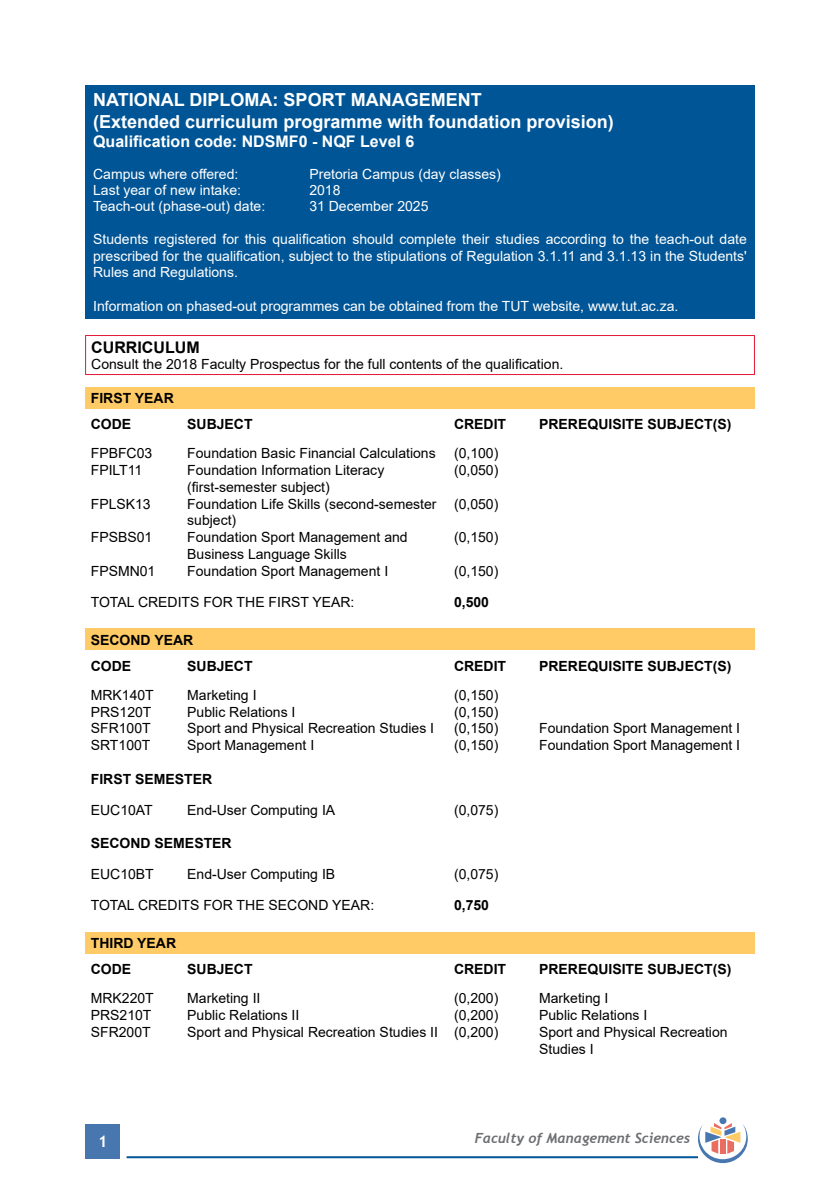
<style>
.page{position:relative;width:840px;height:1191px;background:#fff}
.page>*{position:absolute;margin:0;border:0;box-sizing:border-box;transform-origin:0 0}
.t1{font:700 18px/21.6px "Arial";color:#fff}
.t2{font:700 16px "Arial";color:#fff}
.t3{font:700 16px "Arial";color:#000}
.t4{font:700 16px "Trebuchet MS";color:#fff}
.t5{font:14px/16.8px "Arial";color:#000}
.t6{font:14px/16.8px "Arial";color:#fff;text-align:justify}
.t7{font:700 14px/26.4px "Arial";color:#000}
.t8{font:italic 700 14px "Trebuchet";color:#6d6e71}
</style>
<div class="page">
<div style="left:86px;top:1124px;width:34px;height:34px;background:#4777ae"></div>
<hr style="left:126px;top:1156px;width:571px;height:2px;background:#005596">
<div style="left:719px;top:1117px;width:7px;height:7px;background:#4777ae;border-radius:50%"></div>
<svg style="left:697px;top:1123px;width:50px;height:40px"></svg>
<div style="left:85px;top:85px;width:669px;height:234px;background:#005596"></div>
<hr style="left:85px;top:335px;width:669px;height:1px;background:#e31837">
<hr style="left:85px;top:336px;width:1px;height:38px;background:#e31837">
<hr style="left:753px;top:336px;width:1px;height:38px;background:#e31837">
<hr style="left:85px;top:374px;width:669px;height:1px;background:#e31837">
<div style="left:85px;top:387px;width:669px;height:21px;background:#ffcb66"></div>
<div style="left:85px;top:628px;width:669px;height:22px;background:#ffcb66"></div>
<div style="left:85px;top:932px;width:669px;height:21px;background:#ffcb66"></div>
<p class="t1" style="left:93px;top:89px;width:522px">NATIONAL DIPLOMA: SPORT MANAGEMENT<br>(Extended curriculum programme with foundation provision)</p>
<p class="t2" style="left:93px;top:130px;width:322px">Qualification code: NDSMF0 - NQF Level 6</p>
<p class="t6" style="left:93px;top:166px;width:147px">Campus where offered:</p>
<p class="t6" style="left:309px;top:166px;width:193px">Pretoria Campus (day classes)</p>
<p class="t6" style="left:93px;top:182px;width:149px">Last year of new intake:</p>
<p class="t6" style="left:309px;top:182px;width:33px">2018</p>
<p class="t6" style="left:93px;top:198px;width:173px">Teach-out (phase-out) date:</p>
<p class="t6" style="left:309px;top:198px;width:121px">31 December 2025</p>
<p class="t6" style="left:93px;top:230px;width:655px">Students registered for this qualification should complete their studies according to the teach-out date prescribed for the qualification, subject to the stipulations of Regulation 3.1.11 and 3.1.13 in the Students' Rules and Regulations.</p>
<p class="t6" style="left:93px;top:298px;width:586px">Information on phased-out programmes can be obtained from the TUT website, www.tut.ac.za.</p>
<p class="t3" style="left:91px;top:336px;width:110px">CURRICULUM</p>
<p class="t5" style="left:91px;top:355px;width:473px">Consult the 2018 Faculty Prospectus for the full contents of the qualification.</p>
<p class="t7" style="left:91px;top:385px;width:84px">FIRST YEAR<br>CODE</p>
<p class="t7" style="left:187px;top:411px;width:67px">SUBJECT</p>
<p class="t7" style="left:454px;top:411px;width:54px">CREDIT</p>
<p class="t7" style="left:539px;top:411px;width:194px">PREREQUISITE SUBJECT(S)</p>
<p class="t5" style="left:91px;top:445px;width:63px">FPBFC03</p>
<p class="t5" style="left:187px;top:445px;width:250px">Foundation Basic Financial Calculations</p>
<p class="t5" style="left:454px;top:445px;width:46px">(0,100)</p>
<p class="t5" style="left:91px;top:461px;width:53px">FPILT11</p>
<p class="t5" style="left:187px;top:461px;width:198px">Foundation Information Literacy</p>
<p class="t5" style="left:454px;top:461px;width:46px">(0,050)</p>
<p class="t5" style="left:187px;top:478px;width:144px">(first-semester subject)</p>
<p class="t5" style="left:91px;top:495px;width:61px">FPLSK13</p>
<p class="t5" style="left:187px;top:495px;width:312px">Foundation Life Skills (second-semester (0,050) subject)</p>
<p class="t5" style="left:91px;top:529px;width:63px">FPSBS01</p>
<p class="t5" style="left:187px;top:529px;width:222px">Foundation Sport Management and</p>
<p class="t5" style="left:454px;top:529px;width:46px">(0,150)</p>
<p class="t5" style="left:187px;top:545px;width:161px">Business Language Skills</p>
<p class="t5" style="left:91px;top:562px;width:66px">FPSMN01</p>
<p class="t5" style="left:187px;top:562px;width:202px">Foundation Sport Management I</p>
<p class="t5" style="left:454px;top:562px;width:46px">(0,150)</p>
<p class="t5" style="left:91px;top:593px;width:265px">TOTAL CREDITS FOR THE FIRST YEAR:</p>
<p class="t7" style="left:454px;top:588px;width:37px">0,500</p>
<p class="t7" style="left:91px;top:626px;width:104px">SECOND YEAR<br>CODE</p>
<p class="t7" style="left:187px;top:653px;width:67px">SUBJECT</p>
<p class="t7" style="left:454px;top:653px;width:54px">CREDIT</p>
<p class="t7" style="left:539px;top:653px;width:194px">PREREQUISITE SUBJECT(S)</p>
<p class="t5" style="left:91px;top:686px;width:65px">MRK140T</p>
<p class="t5" style="left:187px;top:686px;width:71px">Marketing I</p>
<p class="t5" style="left:454px;top:686px;width:46px">(0,150)</p>
<p class="t5" style="left:91px;top:703px;width:62px">PRS120T</p>
<p class="t5" style="left:187px;top:703px;width:110px">Public Relations I</p>
<p class="t5" style="left:454px;top:703px;width:46px">(0,150)</p>
<p class="t5" style="left:91px;top:720px;width:61px">SFR100T</p>
<p class="t5" style="left:187px;top:720px;width:248px">Sport and Physical Recreation Studies I</p>
<p class="t5" style="left:454px;top:720px;width:46px">(0,150)</p>
<p class="t5" style="left:539px;top:720px;width:202px">Foundation Sport Management I</p>
<p class="t5" style="left:91px;top:737px;width:61px">SRT100T</p>
<p class="t5" style="left:187px;top:737px;width:128px">Sport Management I</p>
<p class="t5" style="left:454px;top:737px;width:46px">(0,150)</p>
<p class="t5" style="left:539px;top:737px;width:202px">Foundation Sport Management I</p>
<p class="t7" style="left:91px;top:766px;width:123px">FIRST SEMESTER</p>
<p class="t5" style="left:91px;top:801px;width:63px">EUC10AT</p>
<p class="t5" style="left:187px;top:801px;width:149px">End-User Computing IA</p>
<p class="t5" style="left:454px;top:801px;width:46px">(0,075)</p>
<p class="t7" style="left:91px;top:830px;width:142px">SECOND SEMESTER</p>
<p class="t5" style="left:91px;top:865px;width:65px">EUC10BT</p>
<p class="t5" style="left:187px;top:865px;width:149px">End-User Computing IB</p>
<p class="t5" style="left:454px;top:865px;width:46px">(0,075)</p>
<p class="t5" style="left:91px;top:896px;width:285px">TOTAL CREDITS FOR THE SECOND YEAR:</p>
<p class="t7" style="left:454px;top:892px;width:37px">0,750</p>
<p class="t7" style="left:91px;top:929px;width:87px">THIRD YEAR<br>CODE</p>
<p class="t7" style="left:187px;top:956px;width:67px">SUBJECT</p>
<p class="t7" style="left:454px;top:956px;width:54px">CREDIT</p>
<p class="t7" style="left:539px;top:956px;width:194px">PREREQUISITE SUBJECT(S)</p>
<p class="t5" style="left:91px;top:989px;width:65px">MRK220T</p>
<p class="t5" style="left:187px;top:989px;width:75px">Marketing II</p>
<p class="t5" style="left:454px;top:989px;width:46px">(0,200)</p>
<p class="t5" style="left:539px;top:989px;width:71px">Marketing I</p>
<p class="t5" style="left:91px;top:1006px;width:62px">PRS210T</p>
<p class="t5" style="left:187px;top:1006px;width:114px">Public Relations II</p>
<p class="t5" style="left:454px;top:1006px;width:46px">(0,200)</p>
<p class="t5" style="left:539px;top:1006px;width:110px">Public Relations I</p>
<p class="t5" style="left:91px;top:1023px;width:61px">SFR200T</p>
<p class="t5" style="left:187px;top:1023px;width:312px">Sport and Physical Recreation Studies II (0,200)</p>
<p class="t5" style="left:539px;top:1023px;width:190px">Sport and Physical Recreation<br>Studies I</p>
<p class="t4" style="left:98px;top:1131px;width:11px">1</p>
<p class="t8" style="left:474px;top:1129px;width:217px">Faculty of Management Sciences</p>
</div>
